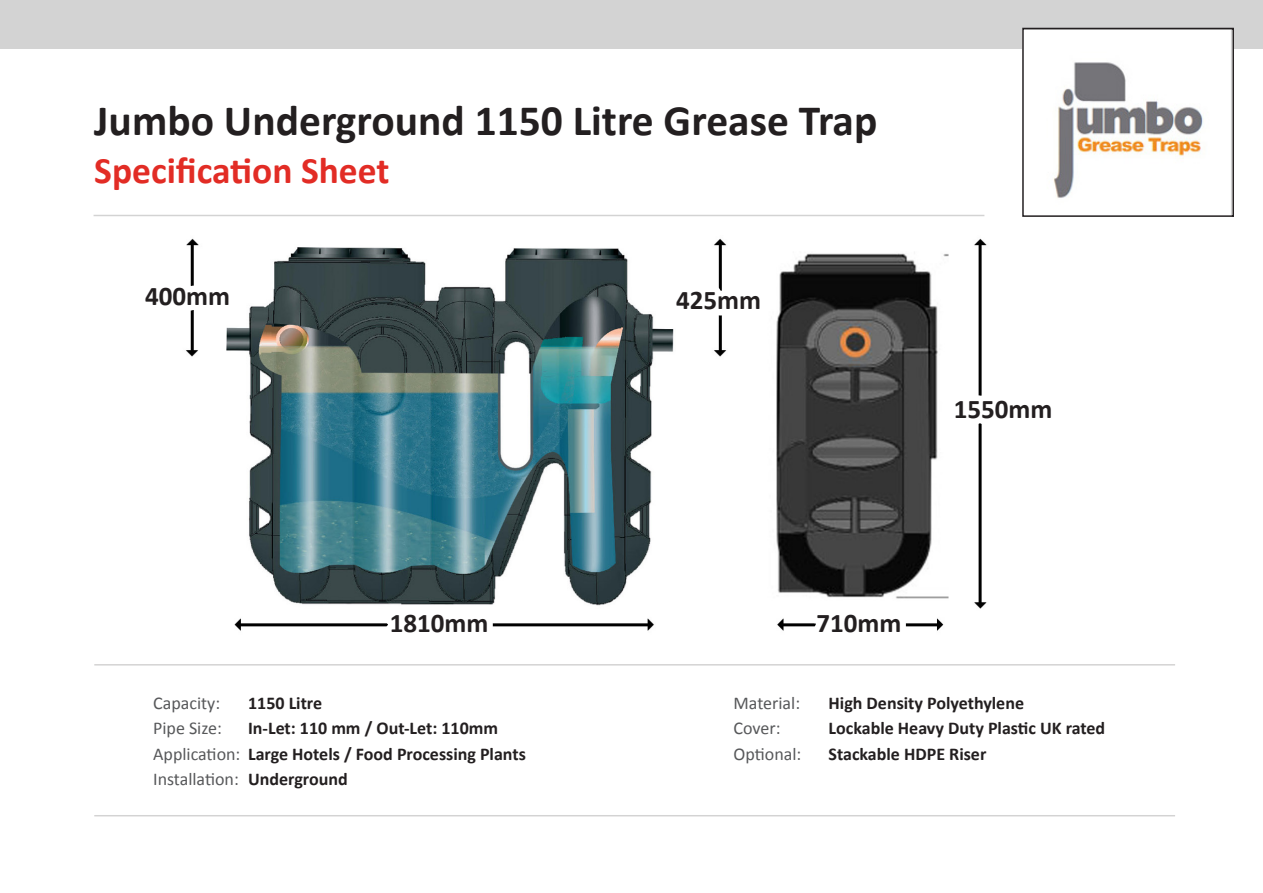
<style>
.page{position:relative;width:1263px;height:893px;background:#fff}
.page>*{position:absolute;margin:0;border:0;box-sizing:border-box;transform-origin:0 0}
.t1{font:700 43.5px "Calibri";color:#231f20}
.t2{font:700 37.5px "Calibri";color:#e22c25}
.t3{font:700 27px "Calibri";color:#231f20}
.t4{font:700 18px "Calibri";color:#231f20}
.t5{font:18px "Calibri";color:#57585a}
.s1{font-weight:400;color:#57585a}
</style>
<div class="page">
<div style="left:0;top:0;width:1263px;height:48px;background:#d3d3d3"></div>
<img style="left:106px;top:214px;width:881px;height:417px">
<hr style="left:94px;top:664px;width:1081px;height:1px;background:#231f20">
<hr style="left:94px;top:815px;width:1081px;height:1px;background:#231f20">
<hr style="left:94px;top:215px;width:890px;height:1px;background:#231f20">
<svg style="left:659px;top:250px;width:116px;height:79px"></svg>
<svg style="left:805px;top:591px;width:110px;height:75px"></svg>
<svg style="left:939px;top:377px;width:48px;height:61px"></svg>
<svg style="left:128px;top:245px;width:116px;height:79px"></svg>
<svg style="left:375px;top:591px;width:127px;height:40px"></svg>
<img style="left:1025px;top:31px;width:206px;height:167px">
<div style="left:1022px;top:28px;width:212px;height:189px;border:2px solid #231f20"></div>
<p class="t1" style="left:94px;top:93px;width:785px">Jumbo Underground 1150 Litre Grease Trap</p>
<p class="t2" style="left:94px;top:147px;width:297px">Specification Sheet</p>
<p class="t3" style="left:145px;top:279px;width:86px">400mm</p>
<p class="t3" style="left:390px;top:606px;width:100px">1810mm</p>
<p class="t4" style="left:248px;top:692px;width:76px">1150 Litre</p>
<p class="t4" style="left:248px;top:717px;width:252px">In-Let: 110 mm / Out-Let: 110mm</p>
<p class="t4" style="left:153px;top:743px;width:374px"><span class="s1">Application:</span> Large Hotels / Food Processing Plants</p>
<p class="t4" style="left:248px;top:768px;width:101px">Underground</p>
<p class="t5" style="left:153px;top:692px;width:69px">Capacity:</p>
<p class="t5" style="left:153px;top:717px;width:70px">Pipe Size:</p>
<p class="t5" style="left:153px;top:768px;width:87px">Installation:</p>
<p class="t3" style="left:676px;top:284px;width:86px">425mm</p>
<p class="t3" style="left:954px;top:393px;width:100px">1550mm</p>
<p class="t3" style="left:816px;top:606px;width:86px">710mm</p>
<p class="t5" style="left:734px;top:692px;width:68px">Material:</p>
<p class="t5" style="left:734px;top:717px;width:49px">Cover:</p>
<p class="t5" style="left:734px;top:743px;width:69px">Optional:</p>
<p class="t4" style="left:828px;top:692px;width:197px">High Density Polyethylene</p>
<p class="t4" style="left:828px;top:717px;width:278px">Lockable Heavy Duty Plastic UK rated</p>
<p class="t4" style="left:828px;top:743px;width:159px">Stackable HDPE Riser</p>
</div>
